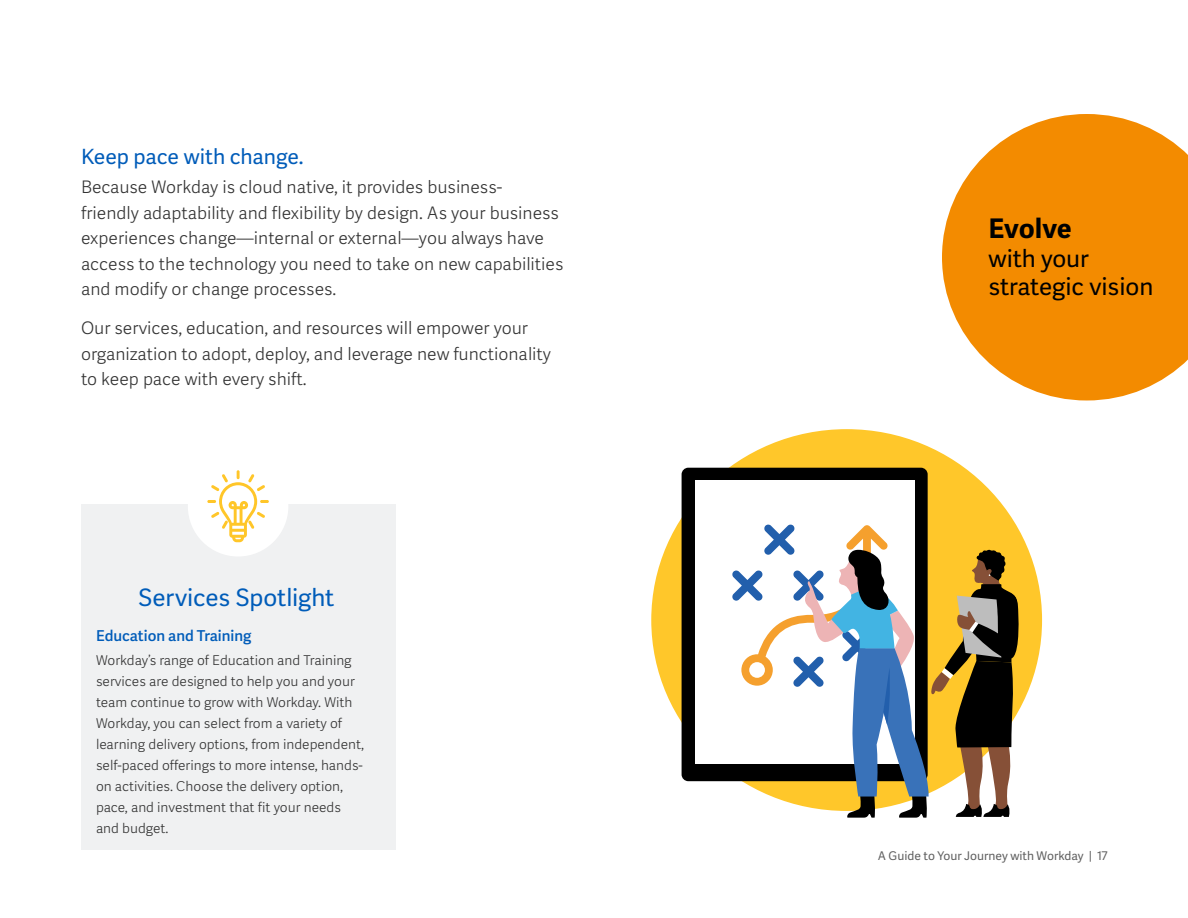
<style>
.page{position:relative;width:1188px;height:918px;background:#fff}
.page>*{position:absolute;margin:0;border:0;box-sizing:border-box;transform-origin:0 0}
.Byline{font:700 27px "Workday Adelle Sans";letter-spacing:-.01em;color:#000}
.Byline-2{font:24px/28.8px "Workday Adelle Sans";color:#000}
.Heading_3{font:24px "Workday Adelle Sans";letter-spacing:-.005em;color:#005cb9}
.Heading_1{font:21px "Workday Adelle Sans";letter-spacing:-.01em;color:#005cb9}
.Body__Intro{font:300 17.25px/25.5px "Workday Adelle Sans";color:#333}
.Heading_2{font:500 15px "Workday Adelle Sans";color:#005cb9}
.Byline-3{font:300 13.5px/21px "Workday Adelle Sans";color:#333}
.t1{font:12px "Workday Adelle Sans";color:#616161}
</style>
<div class="page">
<svg style="left:942px;top:114px;width:246px;height:286px;fill:#f38b00"></svg>
<div style="left:81px;top:505px;width:314px;height:345px;background:#f0f1f2"></div>
<div style="left:188px;top:456px;width:100px;height:100px;background:#fff;border-radius:50%"></div>
<svg style="left:207px;top:470px;width:62px;height:72px"></svg>
<div style="left:651px;top:429px;width:391px;height:382px;background:#ffc72a;border-radius:50%"></div>
<div style="left:682px;top:468px;width:246px;height:313px;background:#000;border-radius:7px"></div>
<div style="left:695px;top:480px;width:220px;height:284px;background:#fff"></div>
<svg style="left:732px;top:524px;width:288px;height:294px"></svg>
<p class="Heading_1" style="left:81px;top:145px;width:224px">Keep pace with change.</p>
<p class="Body__Intro" style="left:81px;top:175px;width:484px">Because Workday is cloud native, it provides business&shy;friendly adaptability and flexibility by design. As your business experiences change—internal or external—you always have access to the technology you need to take on new capabilities and modify or change processes.</p>
<p class="Body__Intro" style="left:81px;top:316px;width:472px">Our services, education, and resources will empower your organization to adopt, deploy, and leverage new functionality to keep pace with every shift.</p>
<p class="Heading_3" style="left:138px;top:584px;width:198px">Services Spotlight</p>
<p class="Heading_2" style="left:96px;top:627px;width:157px">Education and Training</p>
<p class="Byline-3" style="left:96px;top:650px;width:270px">Workday’s range of Education and Training services are designed to help you and your team continue to grow with Workday. With Workday, you can select from a variety of learning delivery options, from independent, self-paced offerings to more intense, hands&shy;on activities. Choose the delivery option, pace, and investment that fit your needs and budget.</p>
<p class="Byline" style="left:988px;top:212px;width:85px">Evolve</p>
<p class="Byline-2" style="left:988px;top:245px;width:166px">with your strategic vision</p>
<p class="t1" style="left:878px;top:849px;width:231px">A Guide to Your Journey with Workday | 17</p>
</div>
